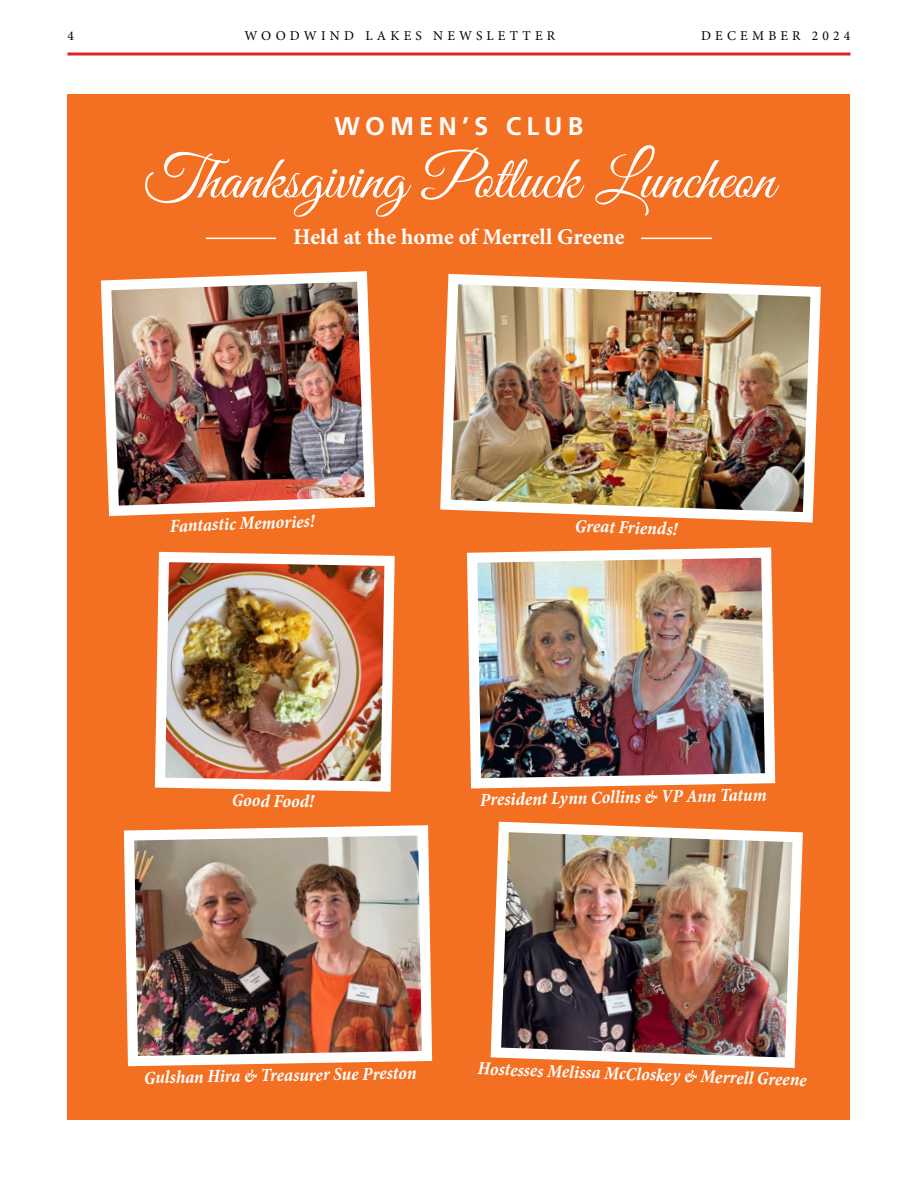
<style>
.page{position:relative;width:918px;height:1188px;background:#fff}
.page>*{position:absolute;margin:0;border:0;box-sizing:border-box;transform-origin:0 0}
.t1{font:61.5px "Great Vibes";color:#fff}
.t2{font:700 25.5px "Frutiger LT Std";letter-spacing:.2em;color:#fff}
.t3{font:700 22.5px "Minion Pro";letter-spacing:-.005em;color:#fff}
.t4{font:italic 700 condensed 18.6px "Minion Pro";color:#fff}
.t5{font:13.5px "Minion Pro";letter-spacing:.31em;color:#000}
</style>
<div class="page">
<div style="left:68px;top:94px;width:782px;height:1026px;background:#f36f21"></div>
<svg style="left:68px;top:52px;width:782px;height:4px"></svg>
<hr style="left:206px;top:238px;width:506px;height:1px;background:#fff">
<img style="left:100px;top:271px;width:276px;height:246px">
<img style="left:440px;top:273px;width:381px;height:250px">
<img style="left:154px;top:551px;width:241px;height:241px">
<img style="left:123px;top:825px;width:310px;height:242px">
<img style="left:490px;top:821px;width:313px;height:247px">
<img style="left:466px;top:547px;width:310px;height:242px">
<div style="left:277px;top:228px;width:364px;height:34px;background:#f36f21"></div>
<p class="t5" style="left:68px;top:26px;width:8px">4</p>
<p class="t5" style="left:244px;top:26px;width:312px">WOODWIND LAKES NEWSLETTER</p>
<p class="t5" style="left:701px;top:26px;width:151px">DECEMBER 2024</p>
<h2 class="t2" style="left:335px;top:111px;width:250px">WOMEN’S CLUB</h2>
<h1 class="t1" style="left:143px;top:145px;width:633px">Thanksgiving Potluck Luncheon</h1>
<p class="t3" style="left:293px;top:221px;width:333px">Held at the home of Merrell Greene</p>
<p class="t4" style="left:170px;top:513px;width:146px;rotate:-2deg">Fantastic Memories!</p>
<p class="t4" style="left:576px;top:513px;width:104px;rotate:2deg">Great Friends!</p>
<p class="t4" style="left:232px;top:787px;width:84px;rotate:1deg">Good Food!</p>
<p class="t4" style="left:480px;top:787px;width:288px;rotate:-1deg">President Lynn Collins &amp; VP Ann Tatum</p>
<p class="t4" style="left:144px;top:1065px;width:274px;rotate:-1deg">Gulshan Hira &amp; Treasurer Sue Preston</p>
<p class="t4" style="left:478px;top:1056px;width:331px;rotate:2deg">Hostesses Melissa McCloskey &amp; Merrell Greene</p>
</div>
